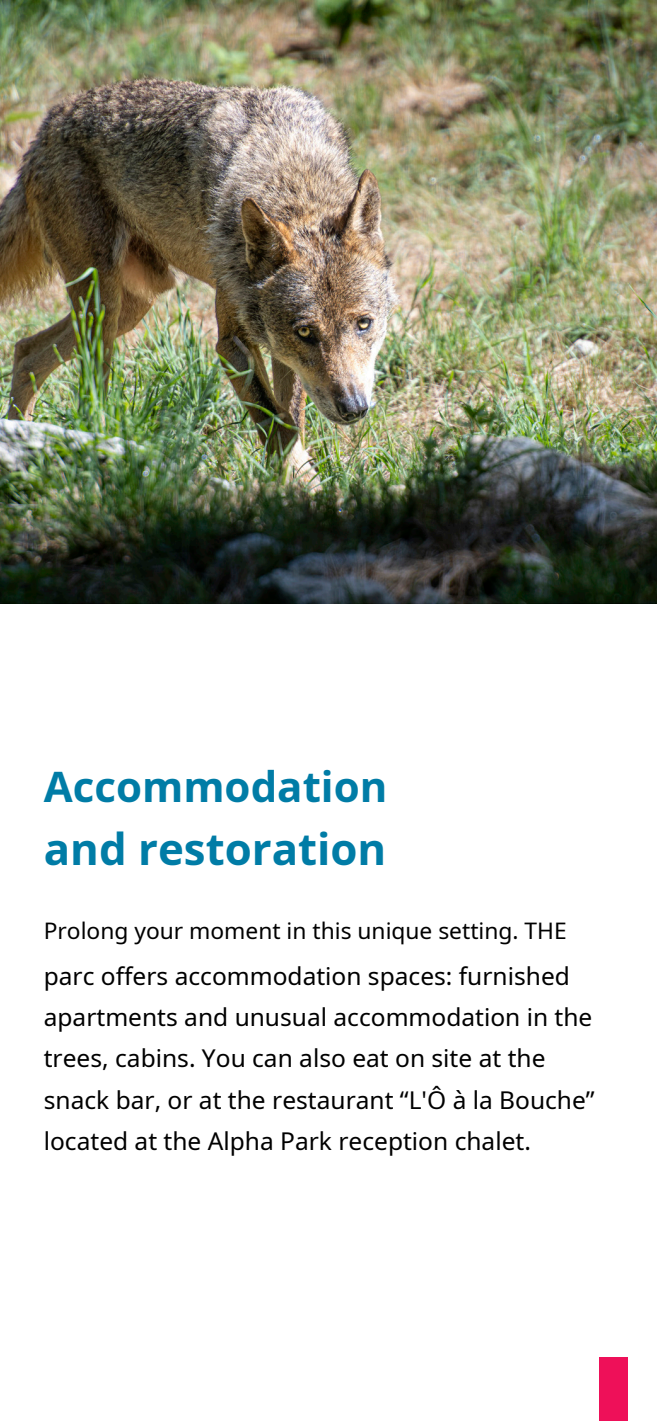
<style>
.page{position:relative;width:657px;height:1421px;background:#fff}
.page>*{position:absolute;margin:0;border:0;box-sizing:border-box;transform-origin:0 0}
.t1{font:700 43.75px "Noto Sans";color:#007ca6}
.t2{font:700 42px "Noto Sans";color:#007ca6}
.t3{font:24.5px/41.1px "Noto Sans";color:#000}
.t4{font:22.75px "Noto Sans";color:#000}
</style>
<div class="page">
<img style="left:0;top:0;width:656px;height:604px">
<div style="left:598px;top:1358px;width:29px;height:63px;background:#ee1059"></div>
<h2 class="t2" style="left:44px;top:757px;width:345px">Accommodation</h2>
<h1 class="t1" style="left:44px;top:818px;width:344px">and restoration</h1>
<p class="t4" style="left:44px;top:915px;width:524px">Prolong your moment in this unique setting. THE</p>
<p class="t3" style="left:44px;top:955px;width:552px">parc offers accommodation spaces: furnished apartments and unusual accommodation in the trees, cabins. You can also eat on site at the snack bar, or at the restaurant “L'Ô à la Bouche” located at the Alpha Park reception chalet.</p>
</div>
